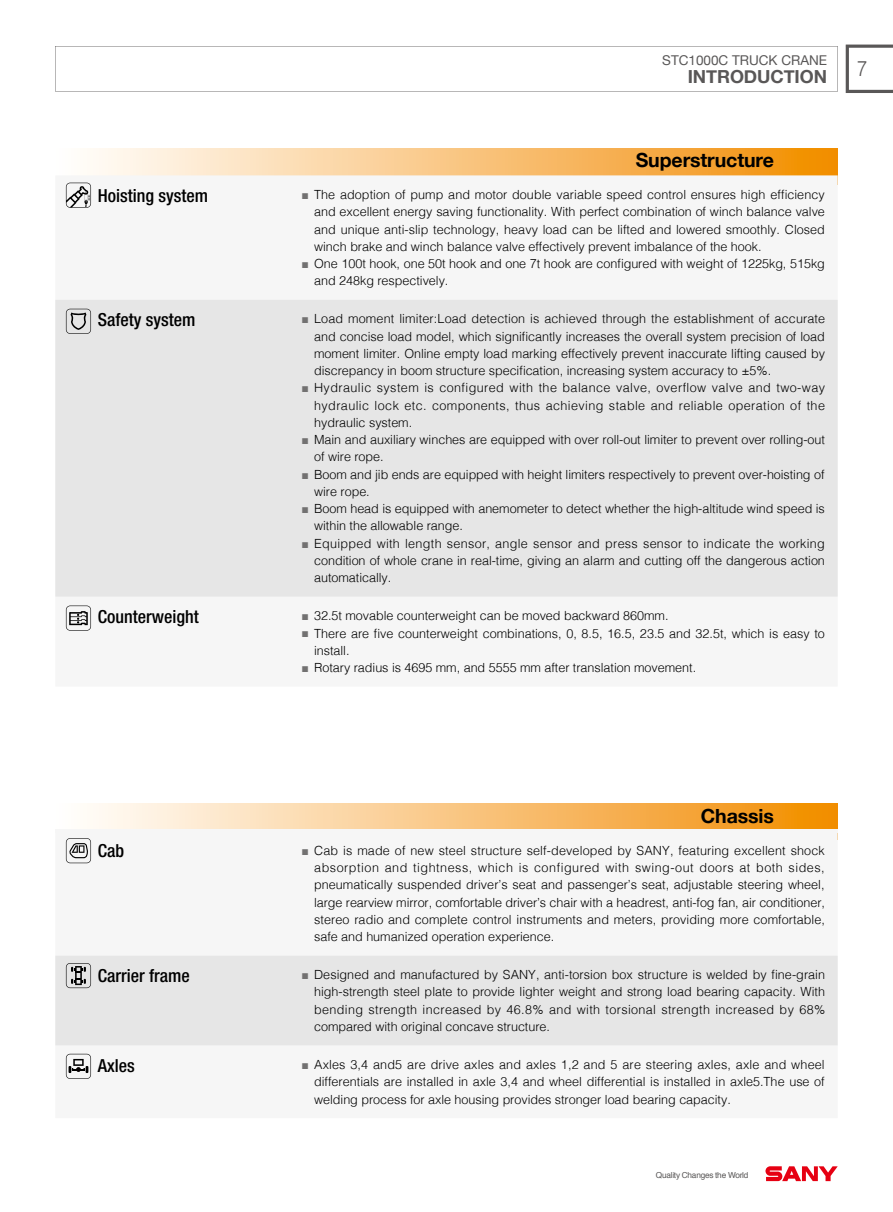
<style>
.page{position:relative;width:893px;height:1212px;background:#fff}
.page>*{position:absolute;margin:0;border:0;box-sizing:border-box;transform-origin:0 0}
.t1{font:300 21px "Helvetica";color:#595757;scale:.9 1}
.t2{font:700 19.5px "Helvetica Neue";letter-spacing:-.005em;color:#000}
.t3{font:500 condensed 18px "Helvetica Neue LT Std";color:#000}
.t4{font:700 18px "Helvetica Neue";letter-spacing:-.005em;color:#595757}
.t5{font:13.5px "Helvetica Neue";color:#595757}
.t6{font:300 12.6px/17.2px "Helvetica";letter-spacing:-.005em;color:#000;text-align:justify}
.t7{font:8.25px "Helvetica";letter-spacing:-.03em;color:#595757}
.s1{font-family:"Microsoft Ya Hei";font-weight:400;font-size:12.3px;color:#727171}
</style>
<div class="page">
<svg style="left:55px;top:46px;width:783px;height:45px"></svg>
<svg style="left:846px;top:45px;width:47px;height:48px"></svg>
<svg style="left:765px;top:1166px;width:73px;height:15px"></svg>
<div style="left:55px;top:149px;width:783px;height:36px;background:linear-gradient(to right,#fff,#f28e04)"></div>
<div style="left:55px;top:175px;width:783px;height:453px;background:#f6f6f6"></div>
<div style="left:55px;top:300px;width:783px;height:297px;background:#e6e6e6"></div>
<svg style="left:90px;top:803px;width:748px;height:26px;background:#f8c57f"></svg>
<div style="left:55px;top:833px;width:783px;height:243px;background:#f6f6f6"></div>
<div style="left:55px;top:955px;width:783px;height:90px;background:#e6e6e6"></div>
<hr style="left:55px;top:830px;width:234px;height:3px;background:#f6f6f6">
<hr style="left:289px;top:830px;width:549px;height:3px;background:#f6f6f6">
<svg style="left:66px;top:605px;width:25px;height:26px"></svg>
<svg style="left:66px;top:309px;width:25px;height:25px"></svg>
<svg style="left:66px;top:838px;width:25px;height:25px"></svg>
<svg style="left:66px;top:963px;width:25px;height:25px"></svg>
<svg style="left:66px;top:1054px;width:25px;height:25px"></svg>
<svg style="left:66px;top:183px;width:25px;height:25px"></svg>
<p class="t5" style="left:662px;top:50px;width:166px">STC1000C TRUCK CRANE</p>
<h3 class="t4" style="left:688px;top:62px;width:141px">INTRODUCTION</h3>
<h2 class="t2" style="left:636px;top:145px;width:140px">Superstructure</h2>
<h3 class="t3" style="left:98px;top:184px;width:112px">Hoisting system</h3>
<p class="t6" style="left:314px;top:185px;width:512px;text-indent:-13px"><span class="s1">■</span> The adoption of pump and motor double variable speed control ensures high efficiency and excellent energy saving functionality. With perfect combination of winch balance valve and unique anti-slip technology, heavy load can be lifted and lowered smoothly. Closed winch brake and winch balance valve effectively prevent imbalance of the hook.</p>
<p class="t6" style="left:314px;top:254px;width:512px;text-indent:-13px"><span class="s1">■</span> One 100t hook, one 50t hook and one 7t hook are configured with weight of 1225kg, 515kg and 248kg respectively.</p>
<h3 class="t3" style="left:98px;top:309px;width:99px">Safety system</h3>
<p class="t6" style="left:314px;top:309px;width:513px;text-indent:-13px"><span class="s1">■</span> Load moment limiter:Load detection is achieved through the establishment of accurate and concise load model, which significantly increases the overall system precision of load moment limiter. Online empty load marking effectively prevent inaccurate lifting caused by discrepancy in boom structure specification, increasing system accuracy to ±5%.</p>
<p class="t6" style="left:314px;top:378px;width:512px;text-indent:-13px"><span class="s1">■</span> Hydraulic system is configured with the balance valve, overflow valve and two-way hydraulic lock etc. components, thus achieving stable and reliable operation of the hydraulic system.</p>
<p class="t6" style="left:314px;top:430px;width:512px;text-indent:-13px"><span class="s1">■</span> Main and auxiliary winches are equipped with over roll-out limiter to prevent over rolling-out of wire rope.</p>
<p class="t6" style="left:314px;top:465px;width:512px;text-indent:-13px"><span class="s1">■</span> Boom and jib ends are equipped with height limiters respectively to prevent over-hoisting of wire rope.</p>
<p class="t6" style="left:314px;top:499px;width:512px;text-indent:-13px"><span class="s1">■</span> Boom head is equipped with anemometer to detect whether the high-altitude wind speed is within the allowable range.</p>
<p class="t6" style="left:314px;top:534px;width:512px;text-indent:-13px"><span class="s1">■</span> Equipped with length sensor, angle sensor and press sensor to indicate the working condition of whole crane in real-time, giving an alarm and cutting off the dangerous action automatically.</p>
<h3 class="t3" style="left:98px;top:606px;width:102px">Counterweight</h3>
<p class="t6" style="left:301px;top:606px;width:369px"><span class="s1">■</span> 32.5t movable counterweight can be moved backward 860mm.</p>
<p class="t6" style="left:314px;top:623px;width:512px;text-indent:-13px"><span class="s1">■</span> There are five counterweight combinations, 0, 8.5, 16.5, 23.5 and 32.5t, which is easy to install.</p>
<p class="t6" style="left:301px;top:658px;width:396px"><span class="s1">■</span> Rotary radius is 4695 mm, and 5555 mm after translation movement.</p>
<h1 class="t1" style="left:857px;top:51px;width:13px">7</h1>
<h2 class="t2" style="left:701px;top:801px;width:75px">Chassis</h2>
<h3 class="t3" style="left:98px;top:840px;width:28px">Cab</h3>
<p class="t6" style="left:314px;top:841px;width:512px;text-indent:-13px"><span class="s1">■</span> Cab is made of new steel structure self-developed by SANY, featuring excellent shock absorption and tightness, which is configured with swing-out doors at both sides, pneumatically suspended driver’s seat and passenger’s seat, adjustable steering wheel, large rearview mirror, comfortable driver’s chair with a headrest, anti-fog fan, air conditioner, stereo radio and complete control instruments and meters, providing more comfortable, safe and humanized operation experience.</p>
<h3 class="t3" style="left:98px;top:965px;width:93px">Carrier frame</h3>
<p class="t6" style="left:314px;top:965px;width:513px;text-indent:-13px"><span class="s1">■</span> Designed and manufactured by SANY, anti-torsion box structure is welded by fine-grain high-strength steel plate to provide lighter weight and strong load bearing capacity. With bending strength increased by 46.8% and with torsional strength increased by 68% compared with original concave structure.</p>
<h3 class="t3" style="left:98px;top:1054px;width:39px">Axles</h3>
<p class="t6" style="left:314px;top:1055px;width:512px;text-indent:-13px"><span class="s1">■</span> Axles 3,4 and5 are drive axles and axles 1,2 and 5 are steering axles, axle and wheel differentials are installed in axle 3,4 and wheel differential is installed in axle5.The use of welding process for axle housing provides stronger load bearing capacity.</p>
<p class="t7" style="left:656px;top:1169px;width:94px">Quality Changes the World</p>
</div>
